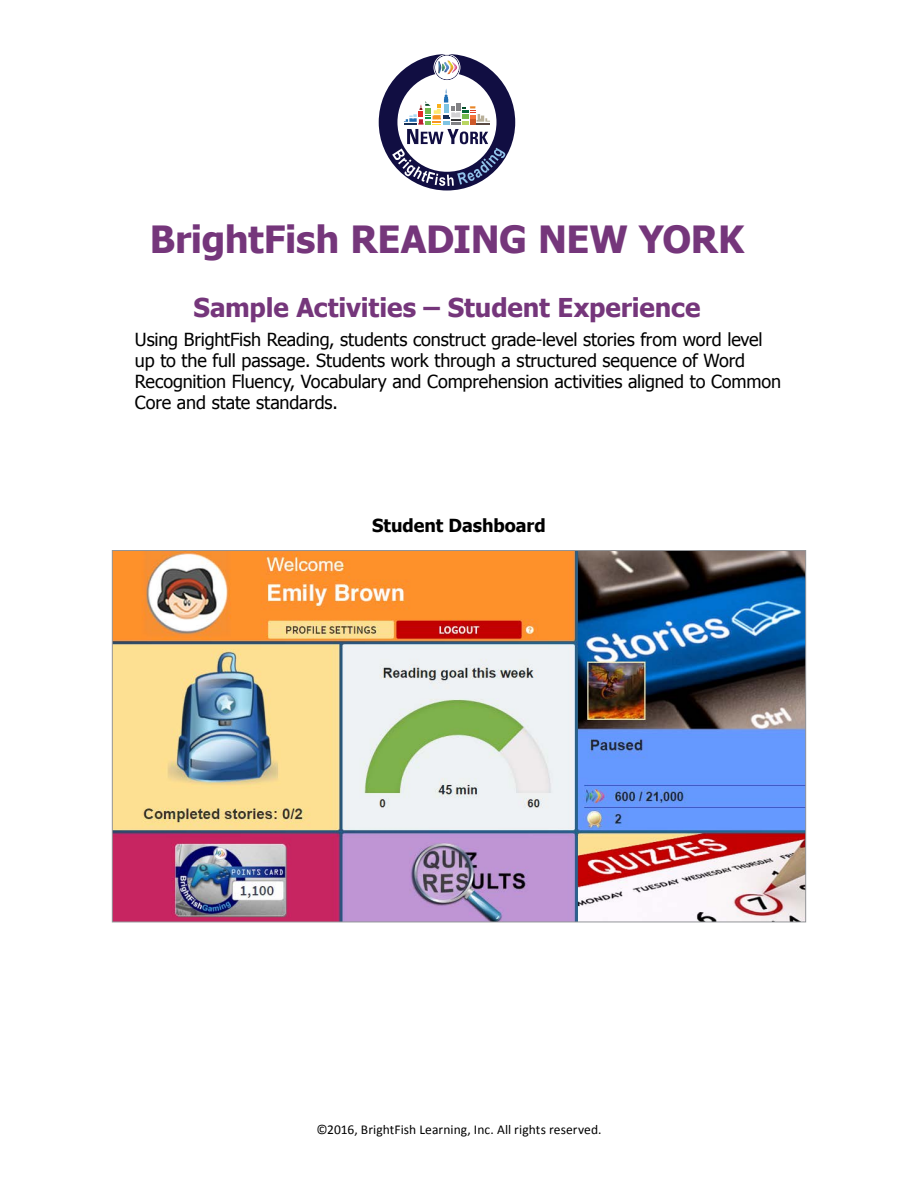
<style>
.page{position:relative;width:918px;height:1188px;background:#fff}
.page>*{position:absolute;margin:0;border:0;box-sizing:border-box;transform-origin:0 0}
.t1{font:700 37.5px "Tahoma";letter-spacing:-.01em;color:#75367b}
.t2{font:700 25.95px "Tahoma";letter-spacing:-.005em;color:#75367b}
.t3{font:18px/21px "Tahoma";letter-spacing:-.005em;color:#000}
.t4{font:700 18px "Tahoma";color:#000}
.t5{font:13.5px "Calibri";letter-spacing:.005em;color:#000}
</style>
<div class="page">
<img style="left:114px;top:552px;width:690px;height:368px">
<svg style="left:379px;top:54px;width:136px;height:137px"></svg>
<h1 class="t1" style="left:150px;top:213px;width:596px">BrightFish READING NEW YORK</h1>
<h2 class="t2" style="left:194px;top:289px;width:508px">Sample Activities – Student Experience</h2>
<p class="t3" style="left:135px;top:329px;width:648px">Using BrightFish Reading, students construct grade-level stories from word level up to the full passage. Students work through a structured sequence of Word Recognition Fluency, Vocabulary and Comprehension activities aligned to Common Core and state standards.</p>
<p class="t4" style="left:372px;top:513px;width:175px">Student Dashboard</p>
<p class="t5" style="left:316px;top:1121px;width:287px">©2016, BrightFish Learning, Inc. All rights reserved.</p>
</div>
